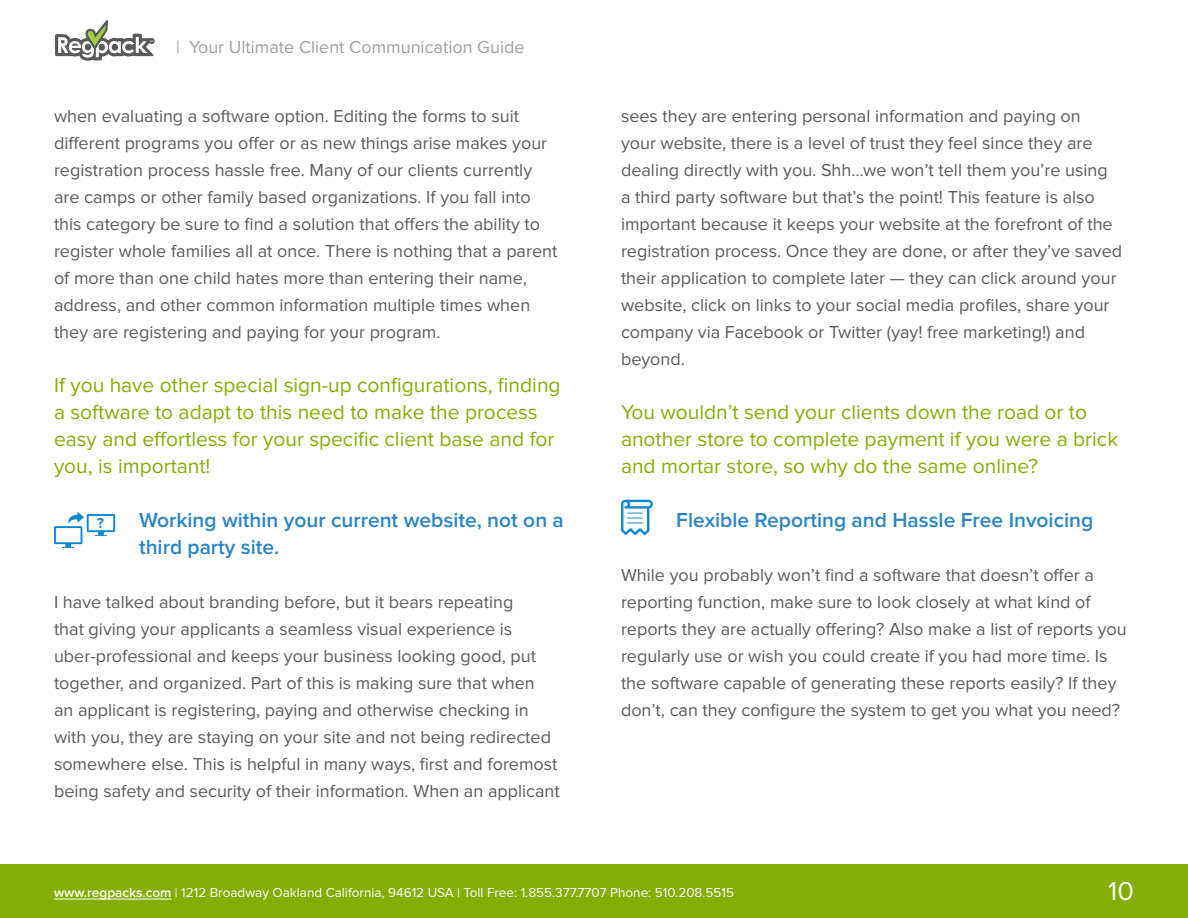
<style>
.page{position:relative;width:1188px;height:918px;background:#fff}
.page>*{position:absolute;margin:0;border:0;box-sizing:border-box;transform-origin:0 0}
.t1{font:27px "Proxima Nova";color:#fff}
.t2{font:21px/27px "Proxima Nova";color:#86ad06}
.t3{font:600 21px/27px "Proxima Nova";color:#2a84c6}
.t4{font:18px/27px "Proxima Nova";color:#595b5d}
.t5{font:18px "Proxima Nova";color:#9e9f9f}
.t6{font:700 15px "Proxima Nova";color:#2a84c6}
.t7{font:13.5px "Proxima Nova";color:#fff}
.s1{font-weight:600}
</style>
<div class="page">
<div style="left:0;top:864px;width:1188px;height:53px;background:#86ad06"></div>
<hr style="left:54px;top:899px;width:117px;height:1px;background:#fff">
<svg style="left:55px;top:20px;width:100px;height:41px"></svg>
<svg style="left:54px;top:512px;width:61px;height:36px"></svg>
<svg style="left:621px;top:500px;width:32px;height:35px"></svg>
<p class="t5" style="left:176px;top:37px;width:350px">| Your Ultimate Client Communication Guide</p>
<p class="t4" style="left:54px;top:102px;width:505px">when evaluating a software option. Editing the forms to suit different programs you offer or as new things arise makes your registration process hassle free. Many of our clients currently are camps or other family based organizations. If you fall into this category be sure to find a solution that offers the ability to register whole families all at once. There is nothing that a parent of more than one child hates more than entering their name, address, and other common information multiple times when they are registering and paying for your program.</p>
<p class="t2" style="left:54px;top:372px;width:508px">If you have other special sign-up configurations, finding a software to adapt to this need to make the process easy and effortless for your specific client base and for you, is important!</p>
<p class="t3" style="left:139px;top:507px;width:426px">Working within your current website, not on a third party site.</p>
<p class="t4" style="left:54px;top:588px;width:507px">I have talked about branding before, but it bears repeating<br>that giving your applicants a seamless visual experience is uber-professional and keeps your business looking good, put together, and organized. Part of this is making sure that when<br>an applicant is registering, paying and otherwise checking in with you, they are staying on your site and not being redirected somewhere else. This is helpful in many ways, first and foremost being safety and security of their information. When an applicant</p>
<p class="t6" style="left:97px;top:515px;width:8px">?</p>
<p class="t4" style="left:621px;top:102px;width:503px">sees they are entering personal information and paying on<br>your website, there is a level of trust they feel since they are dealing directly with you. Shh…we won’t tell them you’re using<br>a third party software but that’s the point! This feature is also important because it keeps your website at the forefront of the registration process. Once they are done, or after they’ve saved their application to complete later — they can click around your website, click on links to your social media profiles, share your company via Facebook or Twitter (yay! free marketing!) and beyond.</p>
<p class="t2" style="left:621px;top:399px;width:499px">You wouldn’t send your clients down the road or to another store to complete payment if you were a brick and mortar store, so why do the same online?</p>
<p class="t3" style="left:676px;top:507px;width:418px">Flexible Reporting and Hassle Free Invoicing</p>
<p class="t4" style="left:621px;top:561px;width:507px">While you probably won’t find a software that doesn’t offer a reporting function, make sure to look closely at what kind of reports they are actually offering? Also make a list of reports you regularly use or wish you could create if you had more time. Is the software capable of generating these reports easily? If they don’t, can they configure the system to get you what you need?</p>
<p class="t7" style="left:54px;top:885px;width:682px"><span class="s1">www.regpacks.com</span> | 1212 Broadway Oakland California, 94612 USA | Toll Free: 1.855.377.7707 Phone: 510.208.5515</p>
<h1 class="t1" style="left:1108px;top:876px;width:27px">10</h1>
</div>
